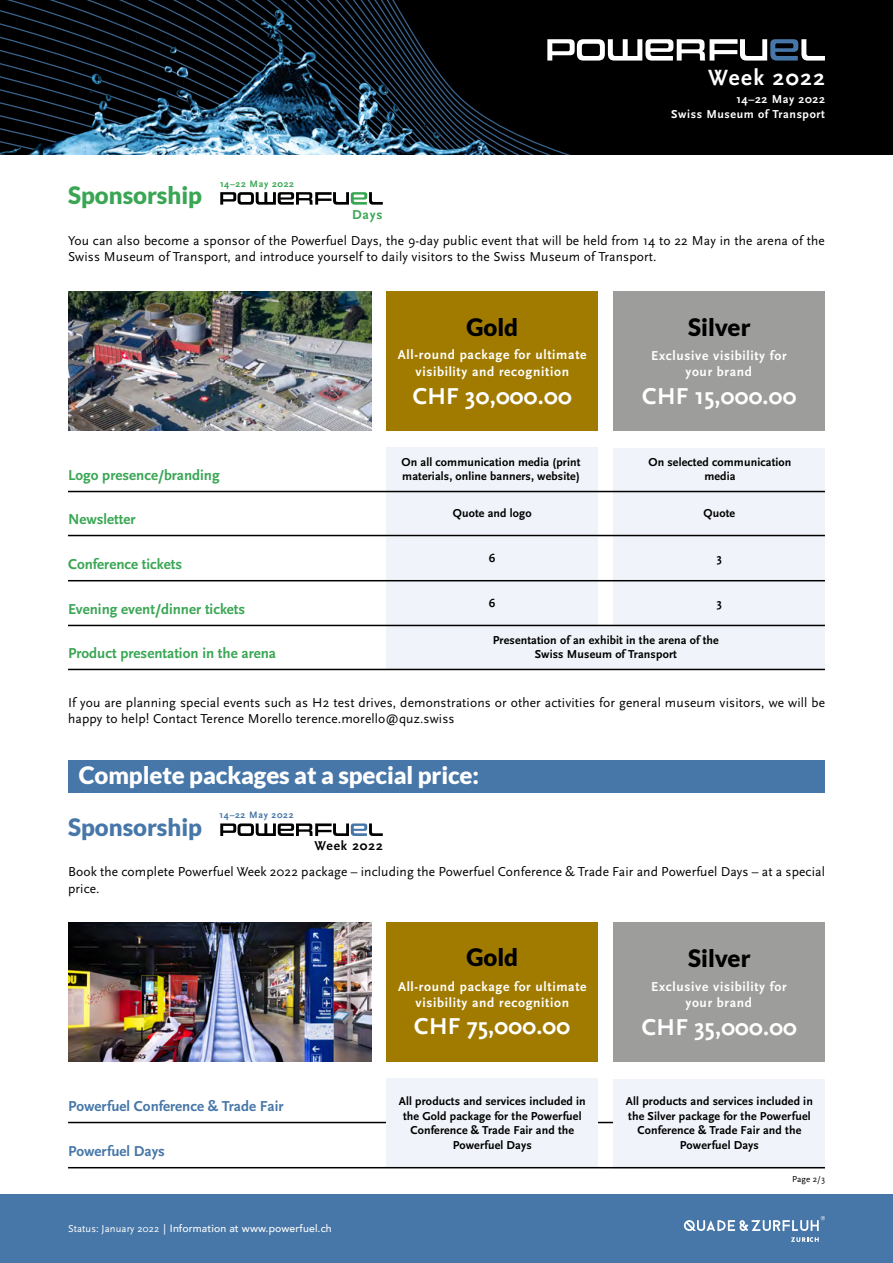
<style>
.page{position:relative;width:893px;height:1263px;background:#fff}
.page>*{position:absolute;margin:0;border:0;box-sizing:border-box;transform-origin:0 0}
.t1{font:700 24px "Scala Sans Pro";letter-spacing:.01em;color:#fff}
.t2{font:900 24px "Lato";letter-spacing:-.005em;color:#fff}
.t3{font:900 24px "Lato";color:#000}
.t4{font:900 24px "Lato";color:#3aa654}
.t5{font:900 24px "Lato";color:#4677a8}
.t6{font:700 23.1px "Scala Sans Pro";letter-spacing:.065em;color:#fff}
.t7{font:700 15px "Scala Sans Pro";color:#3aa654}
.t8{font:700 15px "Scala Sans Pro";color:#4677a8}
.t9{font:13.5px/16.2px "Scala Sans Pro";letter-spacing:.01em;color:#000}
.t10{font:700 13.5px/16.2px "Scala Sans Pro";letter-spacing:.05em;color:#fff;text-align:center}
.t11{font:700 13.5px "Scala Sans Pro";letter-spacing:.065em;color:#000}
.t12{font:700 13.5px "Scala Sans Pro";color:#3aa654}
.t13{font:700 12px/14.4px "Scala Sans Pro";letter-spacing:.01em;color:#000;text-align:center}
.t14{font:700 12px/14.4px "Scala Sans Pro";letter-spacing:.05em;color:#fff;text-align:right}
.t15{font:500 10.5px "Avenir";letter-spacing:.01em;color:#fff}
.t16{font:700 9.75px "Scala Sans Pro";letter-spacing:.065em;color:#3aa654}
.t17{font:700 9.75px "Scala Sans Pro";letter-spacing:.065em;color:#4677a8}
.t18{font:9px "Scala Sans Pro";color:#000}
.s1{font-family:"Scala Sans Pro";font-weight:400}
</style>
<div class="page">
<div style="left:0;top:1195px;width:893px;height:68px;background:#4677a8"></div>
<div style="left:516px;top:0;width:377px;height:8px;background:#000"></div>
<div style="left:516px;top:8px;width:377px;height:13px;background:#000"></div>
<div style="left:516px;top:21px;width:377px;height:12px;background:#000"></div>
<div style="left:516px;top:33px;width:377px;height:13px;background:#000"></div>
<div style="left:516px;top:59px;width:377px;height:12px;background:#000"></div>
<div style="left:516px;top:71px;width:377px;height:13px;background:#000"></div>
<div style="left:516px;top:84px;width:377px;height:13px;background:#000"></div>
<div style="left:516px;top:97px;width:377px;height:12px;background:#000"></div>
<div style="left:516px;top:109px;width:377px;height:45px;background:#000"></div>
<img style="left:0;top:0;width:516px;height:154px">
<svg style="left:547px;top:39px;width:278px;height:22px"></svg>
<svg style="left:684px;top:1216px;width:141px;height:15px"></svg>
<svg style="left:791px;top:1237px;width:28px;height:5px"></svg>
<div style="left:68px;top:760px;width:757px;height:33px;background:#4677a8"></div>
<hr style="left:68px;top:1122px;width:757px;height:1px;background:#000">
<div style="left:387px;top:292px;width:211px;height:139px;background:#a17b00"></div>
<div style="left:387px;top:447px;width:211px;height:45px;background:#f0f3f9"></div>
<div style="left:614px;top:292px;width:211px;height:139px;background:#9d9d9c"></div>
<div style="left:614px;top:448px;width:211px;height:45px;background:#f0f3f9"></div>
<div style="left:387px;top:491px;width:211px;height:45px;background:#f0f3f9"></div>
<div style="left:614px;top:492px;width:211px;height:45px;background:#f0f3f9"></div>
<div style="left:387px;top:537px;width:211px;height:44px;background:#f0f3f9"></div>
<div style="left:614px;top:537px;width:211px;height:45px;background:#f0f3f9"></div>
<div style="left:387px;top:581px;width:211px;height:45px;background:#f0f3f9"></div>
<div style="left:614px;top:582px;width:211px;height:45px;background:#f0f3f9"></div>
<div style="left:387px;top:625px;width:438px;height:45px;background:#f0f3f9"></div>
<hr style="left:68px;top:491px;width:757px;height:1px;background:#000">
<hr style="left:68px;top:535px;width:757px;height:1px;background:#000">
<hr style="left:68px;top:580px;width:757px;height:1px;background:#000">
<hr style="left:68px;top:625px;width:757px;height:1px;background:#000">
<hr style="left:68px;top:669px;width:757px;height:1px;background:#000">
<img style="left:68px;top:292px;width:303px;height:139px">
<svg style="left:220px;top:192px;width:163px;height:13px"></svg>
<div style="left:387px;top:922px;width:211px;height:139px;background:#a17b00"></div>
<div style="left:614px;top:922px;width:211px;height:139px;background:#9d9d9c"></div>
<div style="left:387px;top:1078px;width:211px;height:89px;background:#f0f3f9"></div>
<div style="left:614px;top:1079px;width:211px;height:89px;background:#f0f3f9"></div>
<hr style="left:68px;top:1167px;width:757px;height:1px;background:#000">
<img style="left:68px;top:922px;width:303px;height:139px">
<svg style="left:220px;top:823px;width:163px;height:13px"></svg>
<h2 class="t6" style="left:708px;top:64px;width:118px">Week 2022</h2>
<h1 class="t4" style="left:68px;top:181px;width:136px">Sponsorship</h1>
<p class="t16" style="left:220px;top:178px;width:75px">14–22 May 2022</p>
<p class="t12" style="left:352px;top:207px;width:32px">Days</p>
<p class="t14" style="left:671px;top:92px;width:155px">14–22 May 2022<br>Swiss Museum of Transport</p>
<p class="t9" style="left:68px;top:232px;width:758px">You can also become a sponsor of the Powerfuel Days, the 9-day public event that will be held from 14 to 22 May in the arena of the<br>Swiss Museum of Transport, and introduce yourself to daily visitors to the Swiss Museum of Transport.</p>
<p class="t7" style="left:68px;top:466px;width:153px">Logo presence/branding</p>
<h1 class="t3" style="left:466px;top:313px;width:53px">Gold</h1>
<h1 class="t3" style="left:688px;top:314px;width:64px">Silver</h1>
<p class="t10" style="left:398px;top:347px;width:190px">All-round package for ultimate visibility and recognition</p>
<p class="t10" style="left:651px;top:348px;width:137px">Exclusive visibility for your brand</p>
<h1 class="t1" style="left:413px;top:382px;width:160px">CHF 30,000.00</h1>
<h1 class="t1" style="left:642px;top:383px;width:156px">CHF 15,000.00</h1>
<p class="t13" style="left:401px;top:455px;width:181px;text-align:left">On all communication media (print materials, online banners, website)</p>
<p class="t13" style="left:648px;top:455px;width:145px">On selected communication media</p>
<p class="t7" style="left:68px;top:510px;width:69px">Newsletter</p>
<p class="t13" style="left:453px;top:506px;width:80px">Quote and logo</p>
<p class="t13" style="left:703px;top:506px;width:33px">Quote</p>
<p class="t7" style="left:68px;top:555px;width:116px">Conference tickets</p>
<p class="t13" style="left:489px;top:551px;width:8px">6</p>
<p class="t13" style="left:717px;top:551px;width:7px">3</p>
<p class="t7" style="left:68px;top:600px;width:179px">Evening event/dinner tickets</p>
<p class="t13" style="left:489px;top:596px;width:8px">6</p>
<p class="t13" style="left:717px;top:596px;width:7px">3</p>
<p class="t7" style="left:68px;top:644px;width:210px">Product presentation in the arena</p>
<p class="t13" style="left:493px;top:633px;width:227px">Presentation of an exhibit in the arena of the<br>Swiss Museum of Transport</p>
<p class="t9" style="left:68px;top:694px;width:758px">If you are planning special events such as H2 test drives, demonstrations or other activities for general museum visitors, we will be happy to help! Contact Terence Morello terence.morello@quz.swiss</p>
<h1 class="t2" style="left:79px;top:762px;width:402px">Complete packages at a special price:</h1>
<h1 class="t5" style="left:68px;top:813px;width:136px">Sponsorship</h1>
<p class="t17" style="left:220px;top:809px;width:75px">14–22 May 2022</p>
<p class="t11" style="left:314px;top:838px;width:70px">Week 2022</p>
<p class="t9" style="left:68px;top:864px;width:758px">Book the complete Powerfuel Week 2022 package – including the Powerfuel Conference &amp; Trade Fair and Powerfuel Days – at a special price.</p>
<h1 class="t3" style="left:466px;top:944px;width:53px">Gold</h1>
<h1 class="t3" style="left:688px;top:944px;width:64px">Silver</h1>
<p class="t10" style="left:398px;top:978px;width:190px">All-round package for ultimate visibility and recognition</p>
<p class="t10" style="left:651px;top:978px;width:137px">Exclusive visibility for your brand</p>
<h1 class="t1" style="left:414px;top:1013px;width:157px">CHF 75,000.00</h1>
<h1 class="t1" style="left:642px;top:1013px;width:157px">CHF 35,000.00</h1>
<p class="t8" style="left:68px;top:1097px;width:217px">Powerfuel Conference &amp; Trade Fair</p>
<p class="t13" style="left:399px;top:1094px;width:188px">All products and services included in the Gold package for the Powerfuel<br>Conference &amp; Trade Fair and the<br>Powerfuel Days</p>
<p class="t13" style="left:626px;top:1094px;width:188px">All products and services included in the Silver package for the Powerfuel<br>Conference &amp; Trade Fair and the<br>Powerfuel Days</p>
<p class="t8" style="left:68px;top:1142px;width:98px">Powerfuel Days</p>
<p class="t15" style="left:68px;top:1219px;width:265px"><span class="s1">Status: January 2022</span>︱Information at www.powerfuel.ch</p>
<p class="t18" style="left:792px;top:1174px;width:34px">Page 2/3</p>
</div>
